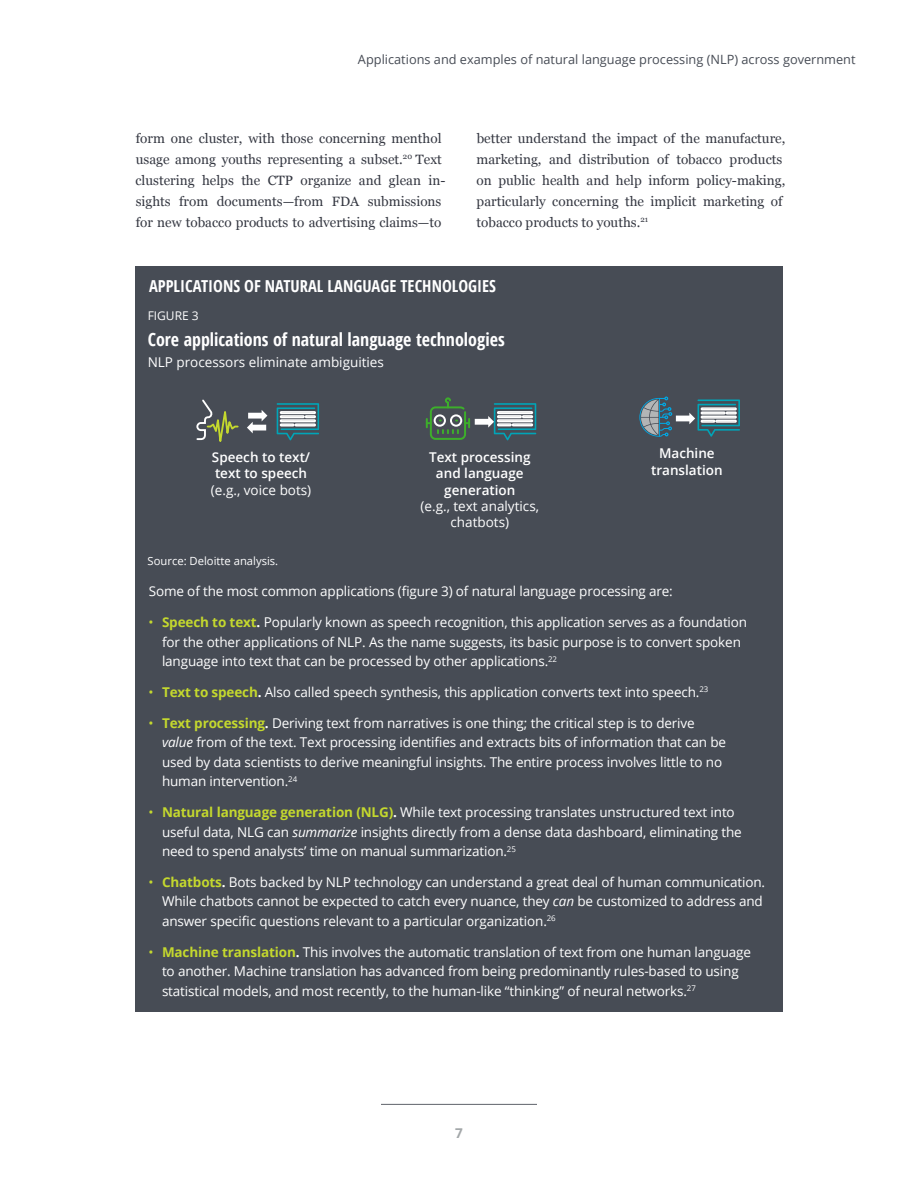
<style>
.page{position:relative;width:918px;height:1188px;background:#fff}
.page>*{position:absolute;margin:0;border:0;box-sizing:border-box;transform-origin:0 0}
.t1{font:700 18px "Open Sans Condensed";color:#fff}
.sidebar-h1-rev{font:700 16.5px "Open Sans Condensed";color:#fff}
.sidebar-body{font:13.5px/19.5px "Open Sans";letter-spacing:-.01em;color:#fff}
.body-copy{font:13.5px/21px "Georgia";color:#343741}
.t2{font:600 13.5px/16.2px "Open Sans";color:#fff;text-align:center}
.t3{font:700 13.5px "Open Sans";color:#a3a7a9}
.t4{font:12.75px "Open Sans";color:#474c55}
.t5{font:12px "Open Sans";color:#fff}
.t6{font:11.25px "Open Sans";color:#fff}
.s1{font-weight:400}
.s2{color:#c4d82e}
.s3{font-weight:700;color:#c4d82e}
.s4{font-weight:700}
.s5{font-style:italic}
</style>
<div class="page">
<hr style="left:381px;top:1104px;width:156px;height:1px;background:#5f636a">
<div style="left:135px;top:266px;width:648px;height:745px;background:#474c55"></div>
<svg style="left:277px;top:403px;width:42px;height:37px"></svg>
<div style="left:280px;top:423px;width:14px;height:4px;border:2px solid #fff"></div>
<div style="left:295px;top:423px;width:21px;height:4px;border:2px solid #fff"></div>
<svg style="left:196px;top:399px;width:43px;height:43px"></svg>
<svg style="left:247px;top:410px;width:20px;height:23px"></svg>
<svg style="left:426px;top:397px;width:110px;height:44px"></svg>
<svg style="left:639px;top:397px;width:101px;height:40px"></svg>
<p class="t4" style="left:358px;top:50px;width:499px">Applications and examples of natural language processing (NLP) across government</p>
<p class="body-copy" style="left:136px;top:127px;width:311px">form one cluster, with those concerning menthol usage among youths representing a subset.<sup>20</sup> Text clustering helps the CTP organize and glean in&shy;sights from documents—from FDA submissions for new tobacco products to advertising claims—to</p>
<p class="body-copy" style="left:476px;top:127px;width:311px">better understand the impact of the manufacture, marketing, and distribution of tobacco products on public health and help inform policy-making, particularly concerning the implicit marketing of tobacco products to youths.<sup>21</sup></p>
<p class="sidebar-h1-rev" style="left:149px;top:275px;width:348px">APPLICATIONS OF NATURAL LANGUAGE TECHNOLOGIES</p>
<p class="t5" style="left:148px;top:307px;width:53px">FIGURE 3</p>
<p class="t1" style="left:148px;top:327px;width:359px">Core applications of natural language technologies</p>
<p class="sidebar-body" style="left:148px;top:352px;width:238px">NLP processors eliminate ambiguities</p>
<p class="t2" style="left:211px;top:449px;width:102px">Speech to text/ text to speech <span class="s1">(e.g., voice bots)</span></p>
<p class="t2" style="left:421px;top:449px;width:120px">Text processing and language generation<br><span class="s1">(e.g., text analytics, chatbots)</span></p>
<p class="t2" style="left:651px;top:445px;width:73px">Machine translation</p>
<p class="t6" style="left:148px;top:553px;width:132px">Source: Deloitte analysis.</p>
<p class="sidebar-body" style="left:149px;top:581px;width:526px">Some of the most common applications (figure 3) of natural language processing are:</p>
<p class="sidebar-body" style="left:162px;top:612px;width:587px;text-indent:-14px"><span class="s2">•</span> <span class="s3">Speech to text</span><span class="s4">.</span> Popularly known as speech recognition, this application serves as a foundation for the other applications of NLP. As the name suggests, its basic purpose is to convert spoken language into text that can be processed by other applications.<sup>22</sup></p>
<p class="sidebar-body" style="left:148px;top:682px;width:561px"><span class="s2">•</span> <span class="s3">Text to speech</span><span class="s4">.</span> Also called speech synthesis, this application converts text into speech.<sup>23</sup></p>
<p class="sidebar-body" style="left:162px;top:713px;width:566px;text-indent:-14px"><span class="s2">•</span> <span class="s3">Text processing</span><span class="s4">.</span> Deriving text from narratives is one thing; the critical step is to derive <span class="s5">value</span> from of the text. Text processing identifies and extracts bits of information that can be used by data scientists to derive meaningful insights. The entire process involves little to no human intervention.<sup>24</sup></p>
<p class="sidebar-body" style="left:162px;top:802px;width:581px;text-indent:-14px"><span class="s2">•</span> <span class="s3">Natural language generation (NLG)</span><span class="s4">.</span> While text processing translates unstructured text into useful data, NLG can <span class="s5">summarize</span> insights directly from a dense data dashboard, eliminating the need to spend analysts’ time on manual summarization.<sup>25</sup></p>
<p class="sidebar-body" style="left:162px;top:872px;width:605px;text-indent:-14px"><span class="s2">•</span> <span class="s3">Chatbots</span><span class="s4">.</span> Bots backed by NLP technology can understand a great deal of human communication.<br>While chatbots cannot be expected to catch every nuance, they <span class="s5">can</span> be customized to address and answer specific questions relevant to a particular organization.<sup>26</sup></p>
<p class="sidebar-body" style="left:162px;top:942px;width:591px;text-indent:-14px"><span class="s2">•</span> <span class="s3">Machine translation</span><span class="s4">.</span> This involves the automatic translation of text from one human language to another. Machine translation has advanced from being predominantly rules-based to using statistical models, and most recently, to the human-like “thinking” of neural networks.<sup>27</sup></p>
<p class="t3" style="left:455px;top:1123px;width:9px">7</p>
</div>
